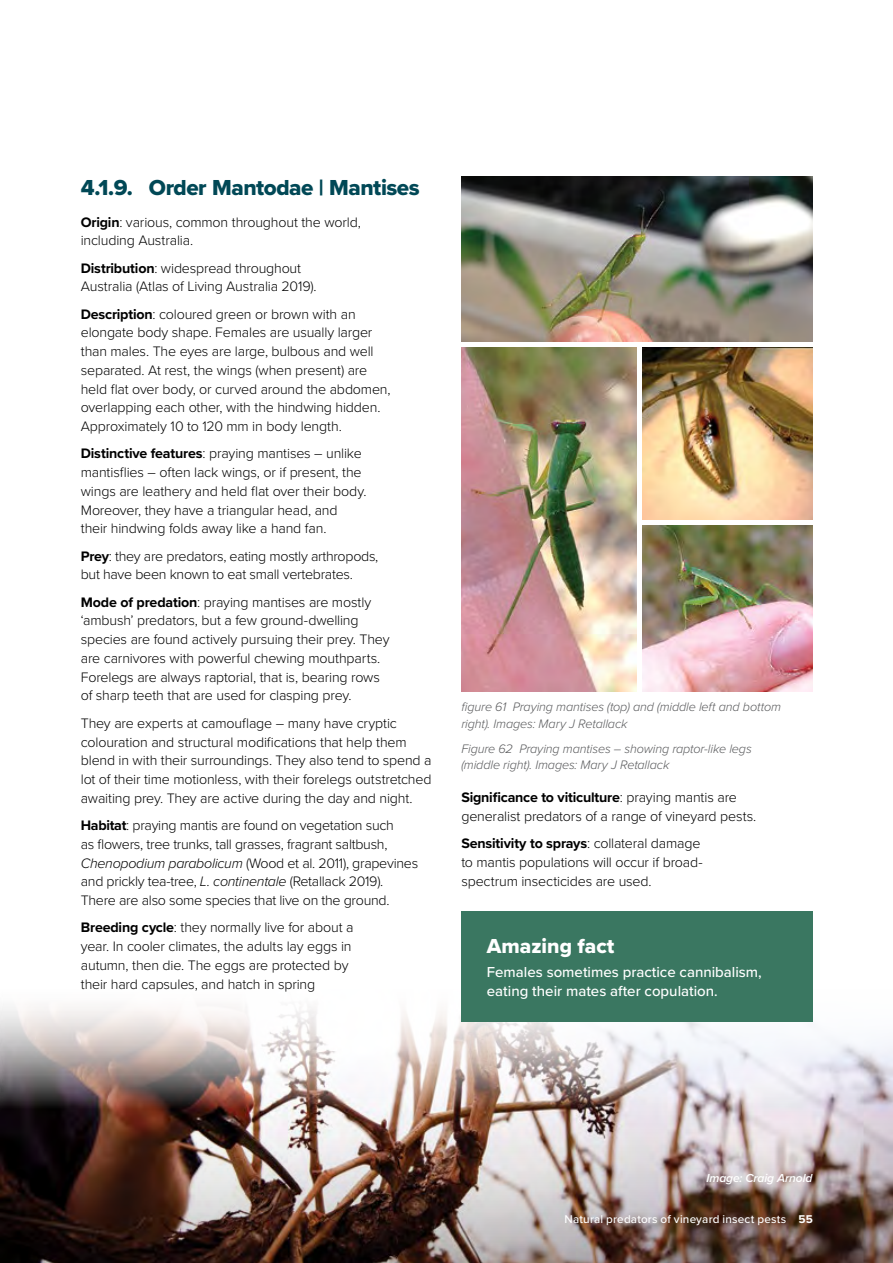
<style>
.page{position:relative;width:893px;height:1263px;background:#fff}
.page>*{position:absolute;margin:0;border:0;box-sizing:border-box;transform-origin:0 0}
.t1{font:22.5px "Proxima Nova Extrabld";letter-spacing:-.02em;color:#014856}
.t2{font:21px "Proxima Nova Extrabld";color:#fff}
.t3{font:500 15px/19.5px "Proxima Nova";color:#fff}
.t4{font:300 14.25px/18.8px "Proxima Nova";letter-spacing:-.015em;color:#000}
.t5{font:italic 300 12.75px/16.5px "Proxima Nova";letter-spacing:-.01em;color:#58595b}
.t6{font:italic 600 12px "Proxima Nova";letter-spacing:-.005em;color:#fff}
.t7{font:500 11.7px "Proxima Nova";letter-spacing:.015em;color:#fff}
.s1{font-weight:700}
.s2{font-style:italic}
</style>
<div class="page">
<img style="left:0;top:1007px;width:893px;height:51px">
<div style="left:461px;top:911px;width:352px;height:111px;background:#3a7761"></div>
<img style="left:642px;top:348px;width:171px;height:171px">
<img style="left:642px;top:526px;width:171px;height:165px">
<img style="left:461px;top:176px;width:352px;height:166px">
<img style="left:461px;top:348px;width:176px;height:343px">
<img style="left:0;top:1058px;width:893px;height:205px">
<h1 class="t1" style="left:81px;top:171px;width:340px">4.1.9. Order Mantodae | Mantises</h1>
<p class="t4" style="left:81px;top:212px;width:282px"><span class="s1">Origin</span>: various, common throughout the world, including Australia.</p>
<p class="t4" style="left:81px;top:258px;width:237px"><span class="s1">Distribution</span>: widespread throughout<br>Australia (Atlas of Living Australia 2019).</p>
<p class="t4" style="left:81px;top:304px;width:311px"><span class="s1">Description</span>: coloured green or brown with an elongate body shape. Females are usually larger than males. The eyes are large, bulbous and well separated. At rest, the wings (when present) are held flat over body, or curved around the abdomen, overlapping each other, with the hindwing hidden.<br>Approximately 10 to 120 mm in body length.</p>
<p class="t4" style="left:81px;top:443px;width:287px"><span class="s1">Distinctive features</span>: praying mantises – unlike mantisflies – often lack wings, or if present, the wings are leathery and held flat over their body.<br>Moreover, they have a triangular head, and their hindwing folds away like a hand fan.</p>
<p class="t4" style="left:81px;top:546px;width:299px"><span class="s1">Prey</span>: they are predators, eating mostly arthropods, but have been known to eat small vertebrates.</p>
<p class="t4" style="left:81px;top:592px;width:310px"><span class="s1">Mode of predation</span>: praying mantises are mostly ‘ambush’ predators, but a few ground-dwelling species are found actively pursuing their prey. They are carnivores with powerful chewing mouthparts.<br>Forelegs are always raptorial, that is, bearing rows of sharp teeth that are used for clasping prey.</p>
<p class="t4" style="left:81px;top:713px;width:352px">They are experts at camouflage – many have cryptic colouration and structural modifications that help them blend in with their surroundings. They also tend to spend a lot of their time motionless, with their forelegs outstretched awaiting prey. They are active during the day and night.</p>
<p class="t4" style="left:81px;top:815px;width:339px"><span class="s1">Habitat</span>: praying mantis are found on vegetation such<br>as flowers, tree trunks, tall grasses, fragrant saltbush, <span class="s2">Chenopodium parabolicum</span> (Wood et al. 2011), grapevines and prickly tea-tree, <span class="s2">L. continentale</span> (Retallack 2019).<br>There are also some species that live on the ground.</p>
<p class="t4" style="left:81px;top:917px;width:274px"><span class="s1">Breeding cycle</span>: they normally live for about a year. In cooler climates, the adults lay eggs in autumn, then die. The eggs are protected by their hard capsules, and hatch in spring</p>
<p class="t5" style="left:461px;top:698px;width:321px">figure 61 Praying mantises (top) and (middle left and bottom right). Images: Mary J Retallack</p>
<p class="t5" style="left:461px;top:740px;width:292px">Figure 62 Praying mantises – showing raptor-like legs (middle right). Images: Mary J Retallack</p>
<p class="t4" style="left:461px;top:787px;width:297px"><span class="s1">Significance to viticulture</span>: praying mantis are generalist predators of a range of vineyard pests.</p>
<p class="t4" style="left:461px;top:833px;width:243px"><span class="s1">Sensitivity to sprays</span>: collateral damage to mantis populations will occur if broad&shy;spectrum insecticides are used.</p>
<h2 class="t2" style="left:487px;top:930px;width:129px">Amazing fact</h2>
<p class="t3" style="left:487px;top:961px;width:276px">Females sometimes practice cannibalism, eating their mates after copulation.</p>
<p class="t6" style="left:706px;top:1169px;width:108px">Image: Craig Arnold</p>
<p class="t7" style="left:565px;top:1210px;width:250px">Natural predators of vineyard insect pests <span class="s1">55</span></p>
</div>
